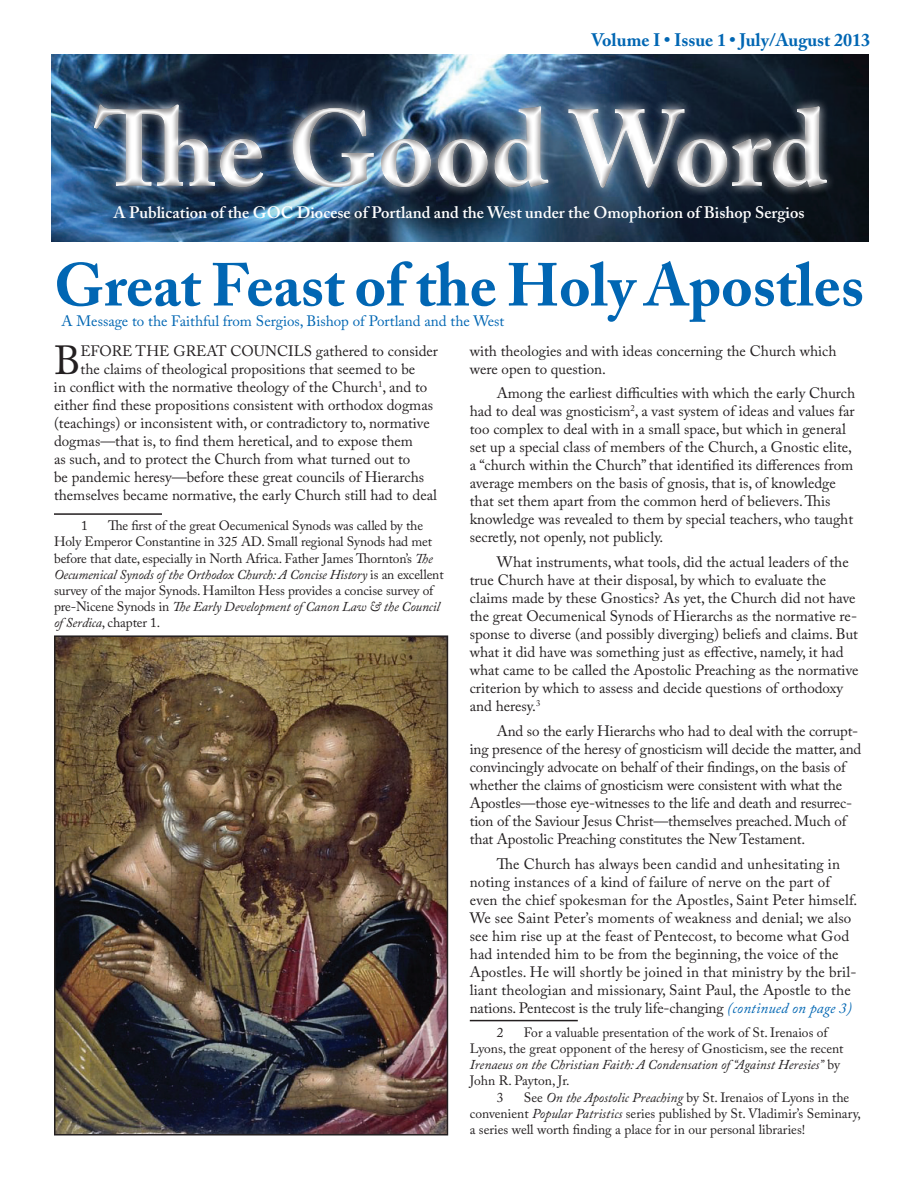
<style>
.page{position:relative;width:918px;height:1188px;background:#fff}
.page>*{position:absolute;margin:0;border:0;box-sizing:border-box;transform-origin:0 0}
.t1{font:700 108px "Adobe Caslon Pro";color:#fff}
.t2{font:700 60px "Adobe Caslon Pro";color:#0166b3}
.t3{font:40.35px "Adobe Caslon Pro";color:#231f20}
.t4{font:700 18px "Adobe Caslon Pro";color:#0166b3}
.t5{font:600 16.5px "Adobe Caslon Pro";color:#fff}
.t6{font:15px/18px "Adobe Caslon Pro";color:#231f20}
.t7{font:15px "Adobe Caslon Pro";color:#0166b3}
.t8{font:13.5px/16.2px "Adobe Caslon Pro";letter-spacing:-.005em;color:#231f20}
.t9{font:italic 13.5px "Adobe Caslon Pro";color:#231f20}
.s1{font-style:italic}
.s2{font-style:italic;color:#0166b3}
.s3{font-style:normal}
</style>
<div class="page">
<hr style="left:470px;top:1020px;width:108px;height:1px;background:#231f20">
<img style="left:51px;top:54px;width:818px;height:188px">
<div style="left:85px;top:95px;width:751px;height:102px;background:#fff;opacity:.75"></div>
<div style="left:87px;top:96px;width:747px;height:100px;background:#231f20;opacity:.5"></div>
<img style="left:57px;top:638px;width:388px;height:495px">
<div style="left:54px;top:635px;width:394px;height:501px;border:2px solid #231f20"></div>
<hr style="left:54px;top:513px;width:108px;height:2px;background:#231f20">
<p class="t4" style="left:591px;top:29px;width:280px">Volume I • Issue 1 • July/August 2013</p>
<h1 class="t1" style="left:95px;top:85px;width:734px">The Good Word</h1>
<p class="t5" style="left:113px;top:202px;width:693px">A Publication of the GOC Diocese of Portland and the West under the Omophorion of Bishop Sergios</p>
<h2 class="t2" style="left:54px;top:250px;width:812px">Great Feast of the Holy Apostles</h2>
<p class="t7" style="left:62px;top:312px;width:444px">A Message to the Faithful from Sergios, Bishop of Portland and the West</p>
<h3 class="t3" style="left:54px;top:336px;width:28px">B</h3>
<p class="t6" style="left:81px;top:341px;width:359px">EFORE THE GREAT COUNCILS gathered to consider</p>
<p class="t6" style="left:81px;top:359px;width:336px">the claims of theological propositions that seemed to be</p>
<p class="t6" style="left:54px;top:377px;width:375px">in conflict with the normative theology of the Church<sup>1</sup>, and to</p>
<p class="t6" style="left:54px;top:395px;width:381px">either find these propositions consistent with orthodox dogmas</p>
<p class="t6" style="left:54px;top:413px;width:377px">(teachings) or inconsistent with, or contradictory to, normative</p>
<p class="t6" style="left:54px;top:431px;width:360px">dogmas—that is, to find them heretical, and to expose them</p>
<p class="t6" style="left:54px;top:449px;width:358px">as such, and to protect the Church from what turned out to</p>
<p class="t6" style="left:54px;top:467px;width:372px">be pandemic heresy—before these great councils of Hierarchs</p>
<p class="t6" style="left:54px;top:485px;width:385px">themselves became normative, the early Church still had to deal</p>
<p class="t8" style="left:81px;top:518px;width:8px">1</p>
<p class="t8" style="left:54px;top:518px;width:391px;text-indent:54px">The first of the great Oecumenical Synods was called by the Holy Emperor Constantine in 325 AD. Small regional Synods had met before that date, especially in North Africa. Father James Thornton’s <span class="s1">The Oecumenical Synods of the Orthodox Church: A Concise History</span> is an excellent survey of the major Synods. Hamilton Hess provides a concise survey of pre-Nicene Synods in <span class="s1">The Early Development of Canon Law &amp; the Council of Serdica</span>, chapter 1.</p>
<p class="t6" style="left:470px;top:341px;width:368px">with theologies and with ideas concerning the Church which were open to question.</p>
<p class="t6" style="left:470px;top:384px;width:387px;text-indent:27px">Among the earliest difficulties with which the early Church had to deal was gnosticism<sup>2</sup>, a vast system of ideas and values far too complex to deal with in a small space, but which in general set up a special class of members of the Church, a Gnostic elite, a “church within the Church” that identified its differences from average members on the basis of gnosis, that is, of knowledge that set them apart from the common herd of believers. This knowledge was revealed to them by special teachers, who taught secretly, not openly, not publicly.</p>
<p class="t6" style="left:470px;top:553px;width:390px;text-indent:27px">What instruments, what tools, did the actual leaders of the true Church have at their disposal, by which to evaluate the claims made by these Gnostics? As yet, the Church did not have the great Oecumenical Synods of Hierarchs as the normative re&shy;sponse to diverse (and possibly diverging) beliefs and claims. But what it did have was something just as effective, namely, it had what came to be called the Apostolic Preaching as the normative criterion by which to assess and decide questions of orthodoxy and heresy.<sup>3</sup></p>
<p class="t6" style="left:470px;top:722px;width:393px;text-indent:27px">And so the early Hierarchs who had to deal with the corrupt&shy;ing presence of the heresy of gnosticism will decide the matter, and convincingly advocate on behalf of their findings, on the basis of whether the claims of gnosticism were consistent with what the Apostles—those eye-witnesses to the life and death and resurrec&shy;tion of the Saviour Jesus Christ—themselves preached. Much of that Apostolic Preaching constitutes the New Testament.</p>
<p class="t6" style="left:470px;top:854px;width:389px;text-indent:27px">The Church has always been candid and unhesitating in noting instances of a kind of failure of nerve on the part of even the chief spokesman for the Apostles, Saint Peter himself.<br>We see Saint Peter’s moments of weakness and denial; we also see him rise up at the feast of Pentecost, to become what God had intended him to be from the beginning, the voice of the Apostles. He will shortly be joined in that ministry by the bril&shy;liant theologian and missionary, Saint Paul, the Apostle to the nations. Pentecost is the truly life-changing <span class="s2">(continued on page 3)</span></p>
<p class="t8" style="left:497px;top:1024px;width:8px">2</p>
<p class="t8" style="left:524px;top:1024px;width:306px">For a valuable presentation of the work of St. Irenaios of</p>
<p class="t8" style="left:470px;top:1040px;width:375px">Lyons, the great opponent of the heresy of Gnosticism, see the recent</p>
<p class="t9" style="left:470px;top:1057px;width:372px">Irenaeus on the Christian Faith: A Condensation of “Against Heresies” <span class="s3">by</span></p>
<p class="t8" style="left:470px;top:1073px;width:101px">John R. Payton, Jr.</p>
<p class="t8" style="left:497px;top:1089px;width:8px">3</p>
<p class="t8" style="left:470px;top:1089px;width:393px;text-indent:54px">See <span class="s1">On the Apostolic Preaching</span> by St. Irenaios of Lyons in the convenient <span class="s1">Popular Patristics</span> series published by St. Vladimir’s Seminary, a series well worth finding a place for in our personal libraries!</p>
</div>
